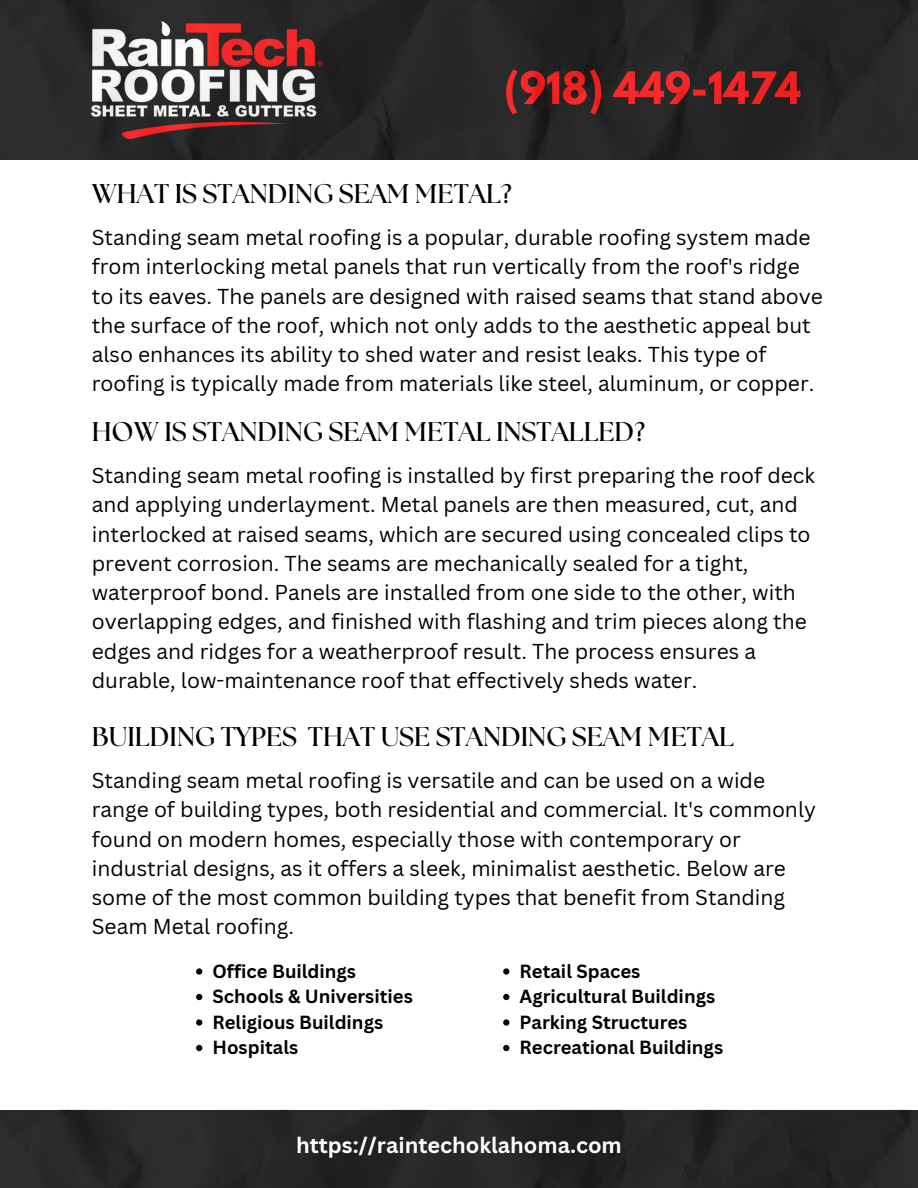
<style>
.page{position:relative;width:918px;height:1188px;background:#fff}
.page>*{position:absolute;margin:0;border:0;box-sizing:border-box;transform-origin:0 0}
.t1{font:700 27px "The Seasons";color:#000}
.t2{font:700 21.75px "Canva Sans";color:#fff}
.t3{font:21px/29.2px "Canva Sans";color:#000}
.t4{font:700 18.45px "Canva Sans";color:#000}
</style>
<div class="page">
<svg style="left:196px;top:968px;width:6px;height:7px"></svg>
<svg style="left:196px;top:994px;width:6px;height:6px"></svg>
<svg style="left:196px;top:1019px;width:6px;height:7px"></svg>
<svg style="left:196px;top:1045px;width:6px;height:6px"></svg>
<svg style="left:503px;top:968px;width:6px;height:7px"></svg>
<svg style="left:503px;top:994px;width:6px;height:6px"></svg>
<svg style="left:503px;top:1019px;width:6px;height:7px"></svg>
<svg style="left:503px;top:1045px;width:6px;height:6px"></svg>
<img style="left:0;top:0;width:918px;height:160px">
<div style="left:0;top:1110px;width:918px;height:78px;background:#272727"></div>
<p class="t1" style="left:92px;top:182px;width:421px">WHAT IS STANDING SEAM METAL?</p>
<p class="t3" style="left:92px;top:222px;width:733px">Standing seam metal roofing is a popular, durable roofing system made from interlocking metal panels that run vertically from the roof's ridge to its eaves. The panels are designed with raised seams that stand above the surface of the roof, which not only adds to the aesthetic appeal but also enhances its ability to shed water and resist leaks. This type of roofing is typically made from materials like steel, aluminum, or copper.</p>
<p class="t1" style="left:92px;top:419px;width:555px">HOW IS STANDING SEAM METAL INSTALLED?</p>
<p class="t3" style="left:92px;top:460px;width:725px">Standing seam metal roofing is installed by first preparing the roof deck and applying underlayment. Metal panels are then measured, cut, and interlocked at raised seams, which are secured using concealed clips to prevent corrosion. The seams are mechanically sealed for a tight, waterproof bond. Panels are installed from one side to the other, with overlapping edges, and finished with flashing and trim pieces along the edges and ridges for a weatherproof result. The process ensures a durable, low-maintenance roof that effectively sheds water.</p>
<h1 class="t1" style="left:92px;top:724px;width:644px">BUILDING TYPES THAT USE STANDING SEAM METAL</h1>
<h3 class="t3" style="left:92px;top:765px;width:726px">Standing seam metal roofing is versatile and can be used on a wide range of building types, both residential and commercial. It's commonly found on modern homes, especially those with contemporary or industrial designs, as it offers a sleek, minimalist aesthetic. Below are some of the most common building types that benefit from Standing Seam Metal roofing.</h3>
<h1 class="t4" style="left:212px;top:958px;width:145px">Office Buildings</h1>
<h3 class="t4" style="left:212px;top:984px;width:202px">Schools &amp; Universities</h3>
<h1 class="t4" style="left:212px;top:1009px;width:172px">Religious Buildings</h1>
<h3 class="t4" style="left:212px;top:1035px;width:87px">Hospitals</h3>
<p class="t4" style="left:520px;top:958px;width:122px">Retail Spaces</p>
<p class="t4" style="left:520px;top:984px;width:197px">Agricultural Buildings</p>
<p class="t4" style="left:520px;top:1009px;width:169px">Parking Structures</p>
<p class="t4" style="left:520px;top:1035px;width:205px">Recreational Buildings</p>
<p class="t2" style="left:296px;top:1129px;width:327px">https://raintechoklahoma.com</p>
</div>
